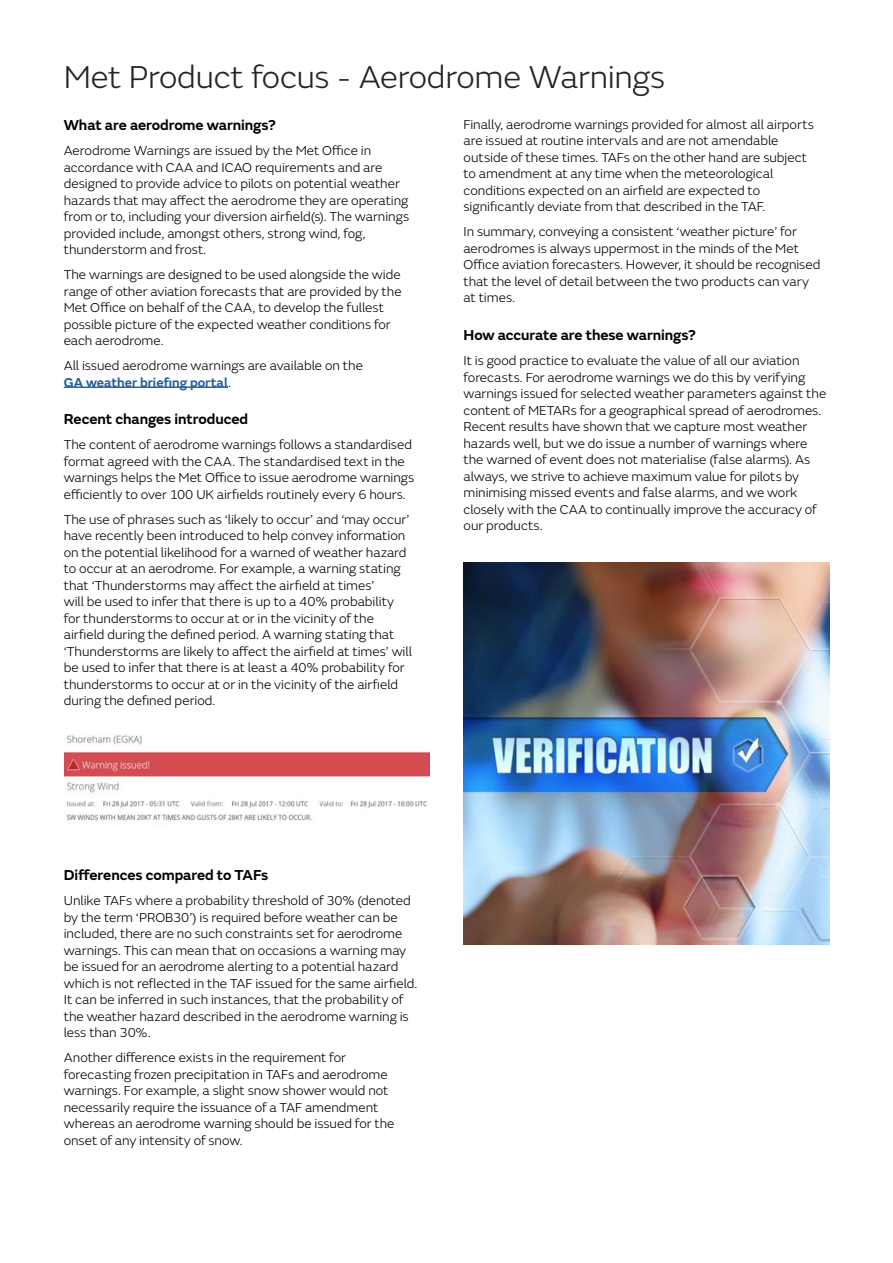
<style>
.page{position:relative;width:893px;height:1263px;background:#fff}
.page>*{position:absolute;margin:0;border:0;box-sizing:border-box;transform-origin:0 0}
.t1{font:300 33px "FS Emeric";letter-spacing:-.01em;color:#212528}
.t2{font:600 15px "FS Emeric";letter-spacing:-.005em;color:#000}
.t3{font:300 13.5px/16.5px "FS Emeric";color:#000}
.s1{font-weight:600;color:#215e9e}
</style>
<div class="page">
<hr style="left:64px;top:386px;width:164px;height:2px;background:#215e9e">
<img style="left:64px;top:735px;width:366px;height:88px">
<img style="left:463px;top:563px;width:366px;height:381px">
<h1 class="t1" style="left:64px;top:54px;width:603px">Met Product focus - Aerodrome Warnings</h1>
<p class="t3" style="left:463px;top:116px;width:352px">Finally, aerodrome warnings provided for almost all airports are issued at routine intervals and are not amendable outside of these times. TAFs on the other hand are subject to amendment at any time when the meteorological conditions expected on an airfield are expected to significantly deviate from that described in the TAF.</p>
<p class="t3" style="left:463px;top:223px;width:358px">In summary, conveying a consistent ‘weather picture’ for aerodromes is always uppermost in the minds of the Met Office aviation forecasters. However, it should be recognised that the level of detail between the two products can vary at times.</p>
<p class="t2" style="left:463px;top:324px;width:234px">How accurate are these warnings?</p>
<p class="t3" style="left:463px;top:352px;width:364px">It is good practice to evaluate the value of all our aviation forecasts. For aerodrome warnings we do this by verifying warnings issued for selected weather parameters against the content of METARs for a geographical spread of aerodromes.<br>Recent results have shown that we capture most weather hazards well, but we do issue a number of warnings where the warned of event does not materialise (false alarms). As always, we strive to achieve maximum value for pilots by minimising missed events and false alarms, and we work closely with the CAA to continually improve the accuracy of our products.</p>
<p class="t2" style="left:64px;top:113px;width:214px">What are aerodrome warnings?</p>
<p class="t3" style="left:64px;top:142px;width:347px">Aerodrome Warnings are issued by the Met Office in accordance with CAA and ICAO requirements and are designed to provide advice to pilots on potential weather hazards that may affect the aerodrome they are operating from or to, including your diversion airfield(s). The warnings provided include, amongst others, strong wind, fog, thunderstorm and frost.</p>
<p class="t3" style="left:64px;top:266px;width:339px">The warnings are designed to be used alongside the wide range of other aviation forecasts that are provided by the Met Office on behalf of the CAA, to develop the fullest possible picture of the expected weather conditions for each aerodrome.</p>
<p class="t3" style="left:64px;top:357px;width:301px">All issued aerodrome warnings are available on the<br><span class="s1">GA weather briefing portal</span>.</p>
<p class="t2" style="left:64px;top:408px;width:186px">Recent changes introduced</p>
<p class="t3" style="left:64px;top:436px;width:352px">The content of aerodrome warnings follows a standardised format agreed with the CAA. The standardised text in the warnings helps the Met Office to issue aerodrome warnings efficiently to over 100 UK airfields routinely every 6 hours.</p>
<p class="t3" style="left:64px;top:510px;width:350px">The use of phrases such as ‘likely to occur’ and ‘may occur’ have recently been introduced to help convey information on the potential likelihood for a warned of weather hazard to occur at an aerodrome. For example, a warning stating that ‘Thunderstorms may affect the airfield at times’<br>will be used to infer that there is up to a 40% probability for thunderstorms to occur at or in the vicinity of the airfield during the defined period. A warning stating that ‘Thunderstorms are likely to affect the airfield at times’ will be used to infer that there is at least a 40% probability for thunderstorms to occur at or in the vicinity of the airfield during the defined period.</p>
<p class="t2" style="left:64px;top:864px;width:206px">Differences compared to TAFs</p>
<p class="t3" style="left:64px;top:892px;width:355px">Unlike TAFs where a probability threshold of 30% (denoted by the term ‘PROB30’) is required before weather can be included, there are no such constraints set for aerodrome warnings. This can mean that on occasions a warning may be issued for an aerodrome alerting to a potential hazard which is not reflected in the TAF issued for the same airfield.<br>It can be inferred in such instances, that the probability of the weather hazard described in the aerodrome warning is less than 30%.</p>
<p class="t3" style="left:64px;top:1049px;width:332px">Another difference exists in the requirement for forecasting frozen precipitation in TAFs and aerodrome warnings. For example, a slight snow shower would not necessarily require the issuance of a TAF amendment whereas an aerodrome warning should be issued for the onset of any intensity of snow.</p>
</div>
